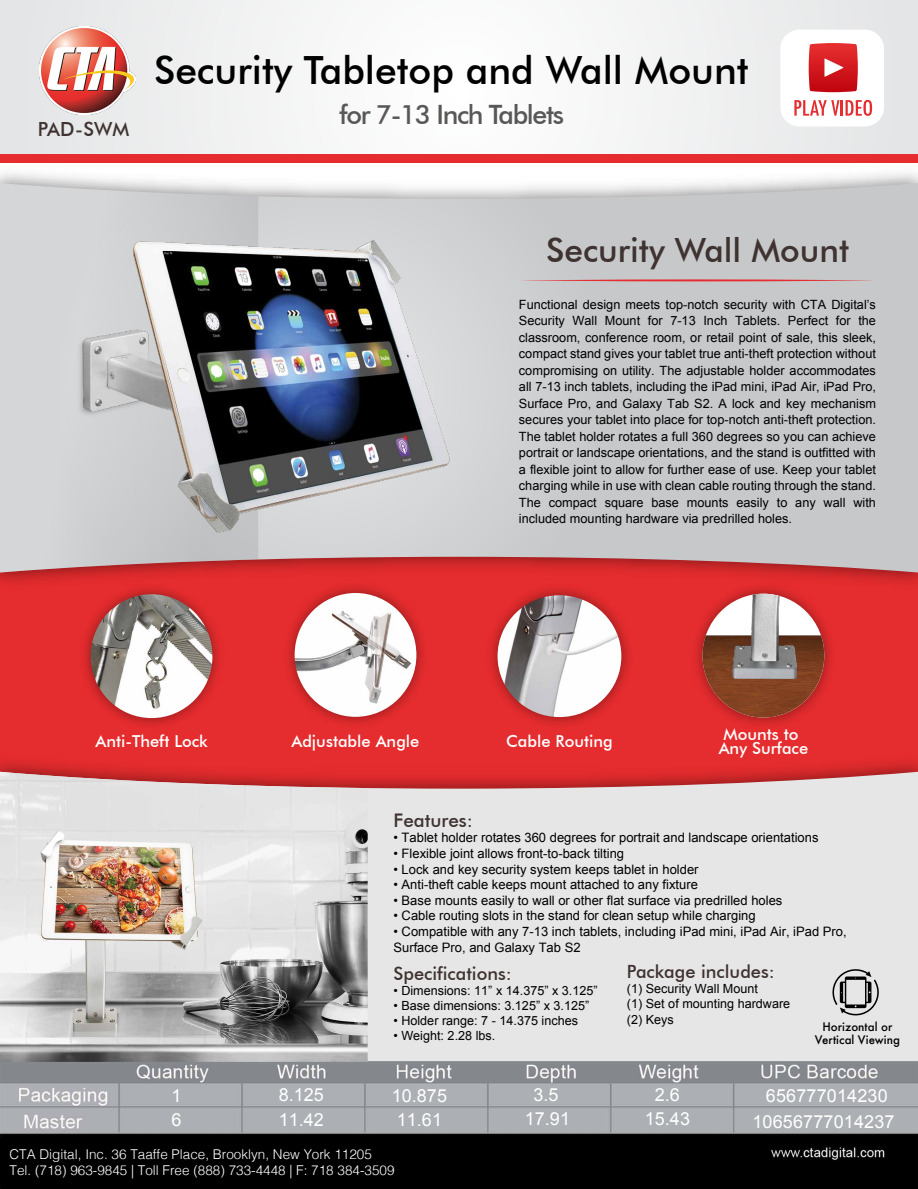
<style>
.page{position:relative;width:918px;height:1189px;background:#fff}
.page>*{position:absolute;margin:0;border:0;box-sizing:border-box;transform-origin:0 0}
.t1{font:500 38.85px "Futura BT";color:#000}
.t2{font:500 33.45px "Futura BT";color:#3f3331}
.t3{font:500 26.7px "Futura BT";letter-spacing:-.05em;color:#595857}
.t4{font:500 19.5px "Futura BT";color:#3f3331}
.t5{font:500 18.75px "Futura BT";color:#3f3331}
.t6{font:500 18.15px "Futura BT";color:#3f3331}
.t7{font:18px/24px "Arial";letter-spacing:.01em;color:#fff}
.t8{font:500 16.5px/14px "Futura BT";color:#fff}
.t9{font:300 13.5px/16.6px "Helvetica";color:#fff}
.t10{font:13.05px/15.6px "Arial";color:#000}
.t11{font:12.75px/16.5px "Arial";color:#000;text-align:justify}
.t12{font:12.6px/15.1px "Arial";color:#000}
.t13{font:500 11.55px/13.4px "Futura";color:#000;text-align:center}
</style>
<div class="page">
<div style="left:0;top:552px;width:918px;height:245px;background:#e52c2e"></div>
<img style="left:0;top:162px;width:918px;height:421px">
<svg style="left:499px;top:183px;width:419px;height:389px;background:#c8c5c7"></svg>
<div style="left:0;top:183px;width:23px;height:224px;background:#d5d6d8"></div>
<div style="left:368px;top:772px;width:550px;height:290px;background:#e6e6e6"></div>
<img style="left:0;top:1062px;width:918px;height:127px">
<div style="left:0;top:1138px;width:459px;height:47px;background:#000"></div>
<div style="left:0;top:142px;width:918px;height:20px;background:#e52c2e"></div>
<div style="left:0;top:0;width:918px;height:153px;background:linear-gradient(to right,#f1f1f2,#f1f1f2)"></div>
<img style="left:40px;top:27px;width:95px;height:88px">
<hr style="left:520px;top:279px;width:355px;height:2px;background:#e52c2e;border-radius:50%">
<img style="left:0;top:407px;width:410px;height:540px">
<img style="left:91px;top:625px;width:121px;height:93px">
<img style="left:491px;top:576px;width:178px;height:148px">
<img style="left:498px;top:595px;width:123px;height:122px">
<img style="left:249px;top:625px;width:174px;height:128px">
<img style="left:295px;top:625px;width:121px;height:92px">
<img style="left:687px;top:578px;width:155px;height:146px">
<img style="left:702px;top:594px;width:122px;height:123px">
<img style="left:23px;top:149px;width:476px;height:476px">
<img style="left:0;top:772px;width:368px;height:290px">
<svg style="left:830px;top:967px;width:51px;height:50px;background:#b1b1b1"></svg>
<div style="left:780px;top:30px;width:104px;height:97px;background:#fff;border-radius:19px"></div>
<svg style="left:809px;top:43px;width:49px;height:49px;background:#d73137"></svg>
<svg style="left:794px;top:100px;width:78px;height:16px"></svg>
<h3 class="t4" style="left:38px;top:117px;width:93px">PAD-SWM</h3>
<h1 class="t1" style="left:154px;top:46px;width:596px">Security Tabletop and Wall Mount</h1>
<h3 class="t3" style="left:340px;top:98px;width:226px">for 7-13 Inch Tablets</h3>
<h2 class="t2" style="left:546px;top:229px;width:304px">Security Wall Mount</h2>
<p class="t11" style="left:519px;top:296px;width:359px">Functional design meets top-notch security with CTA Digital’s Security Wall Mount for 7-13 Inch Tablets. Perfect for the classroom, conference room, or retail point of sale, this sleek, compact stand gives your tablet true anti-theft protection without compromising on utility. The adjustable holder accommodates all 7-13 inch tablets, including the iPad mini, iPad Air, iPad Pro, Surface Pro, and Galaxy Tab S2. A lock and key mechanism secures your tablet into place for top-notch anti-theft protection.<br>The tablet holder rotates a full 360 degrees so you can achieve portrait or landscape orientations, and the stand is outfitted with a flexible joint to allow for further ease of use. Keep your tablet charging while in use with clean cable routing through the stand.<br>The compact square base mounts easily to any wall with included mounting hardware via predrilled holes.</p>
<p class="t8" style="left:95px;top:734px;width:114px">Anti-Theft Lock</p>
<p class="t8" style="left:291px;top:734px;width:130px">Adjustable Angle</p>
<p class="t8" style="left:506px;top:734px;width:108px">Cable Routing</p>
<p class="t8" style="left:719px;top:727px;width:91px">Mounts to<br>Any Surface</p>
<h3 class="t5" style="left:393px;top:809px;width:81px">Features:</h3>
<p class="t10" style="left:393px;top:830px;width:427px">• Tablet holder rotates 360 degrees for portrait and landscape orientations</p>
<p class="t10" style="left:393px;top:846px;width:232px">• Flexible joint allows front-to-back tilting</p>
<p class="t10" style="left:393px;top:861px;width:307px">• Lock and key security system keeps tablet in holder</p>
<p class="t10" style="left:393px;top:877px;width:306px">• Anti-theft cable keeps mount attached to any fixture</p>
<p class="t10" style="left:393px;top:892px;width:390px">• Base mounts easily to wall or other flat surface via predrilled holes</p>
<p class="t10" style="left:393px;top:908px;width:364px">• Cable routing slots in the stand for clean setup while charging</p>
<p class="t10" style="left:393px;top:924px;width:455px">• Compatible with any 7-13 inch tablets, including iPad mini, iPad Air, iPad Pro,<br>Surface Pro, and Galaxy Tab S2</p>
<h3 class="t7" style="left:171px;top:1084px;width:12px">1<br>6</h3>
<h3 class="t6" style="left:393px;top:962px;width:120px">Specifications:</h3>
<p class="t12" style="left:393px;top:983px;width:206px">• Dimensions: 11” x 14.375” x 3.125”</p>
<p class="t12" style="left:393px;top:998px;width:197px">• Base dimensions: 3.125” x 3.125”</p>
<p class="t12" style="left:393px;top:1013px;width:186px">• Holder range: 7 - 14.375 inches</p>
<p class="t12" style="left:393px;top:1028px;width:103px">• Weight: 2.28 lbs.</p>
<h3 class="t6" style="left:627px;top:960px;width:149px">Package includes:</h3>
<p class="t12" style="left:627px;top:981px;width:165px">(1) Security Wall Mount<br>(1) Set of mounting hardware (2) Keys</p>
<p class="t13" style="left:815px;top:1019px;width:86px">Horizontal or<br>Vertical Viewing</p>
<h3 class="t7" style="left:279px;top:1083px;width:47px">8.125</h3>
<h3 class="t7" style="left:392px;top:1084px;width:57px">10.875</h3>
<h3 class="t7" style="left:533px;top:1083px;width:27px">3.5</h3>
<h3 class="t7" style="left:655px;top:1083px;width:27px">2.6</h3>
<h3 class="t7" style="left:397px;top:1108px;width:47px">11.61</h3>
<h3 class="t7" style="left:525px;top:1107px;width:47px">17.91</h3>
<h3 class="t7" style="left:645px;top:1107px;width:47px">15.43</h3>
<h3 class="t7" style="left:279px;top:1108px;width:47px">11.42</h3>
<h3 class="t7" style="left:752px;top:1083px;width:144px;line-height:26px;text-align:center">656777014230<br>10656777014237</h3>
<p class="t9" style="left:10px;top:1144px;width:386px">CTA Digital, Inc. 36 Taaffe Place, Brooklyn, New York 11205<br>Tel. (718) 963-9845 | Toll Free (888) 733-4448 | F: 718 384-3509</p>
</div>
